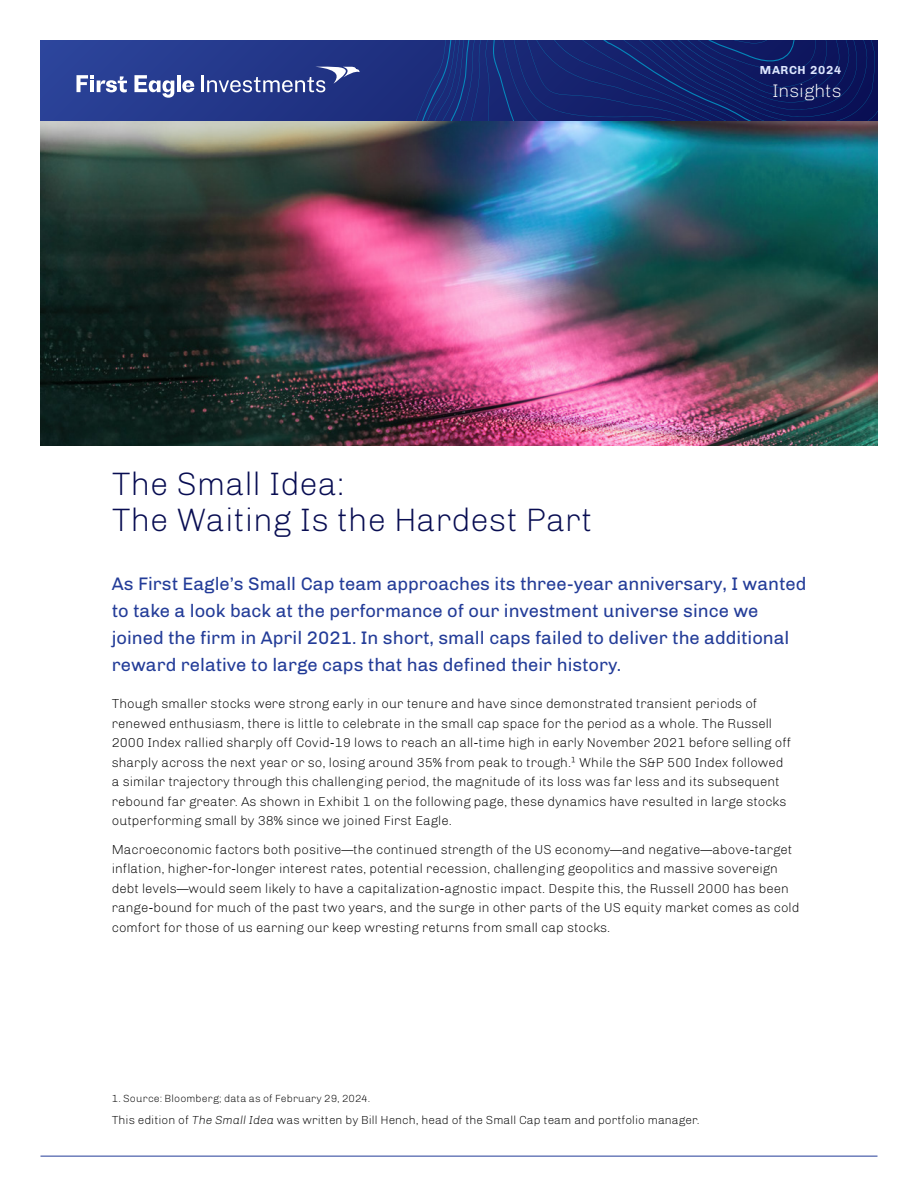
<style>
.page{position:relative;width:918px;height:1188px;background:#fff}
.page>*{position:absolute;margin:0;border:0;box-sizing:border-box;transform-origin:0 0}
.FE_Document_Title_Small{font:37.5px/36px "FE Chivo Air";color:#080d52}
.FE_Body_Intro{font:21px/27px "FE Chivo Water";color:#233c98}
.FE_Banner_Header{font:21px "FE Chivo Air";color:#fff}
.FE_Body{font:15px/19.5px "FE Chivo Air";color:#000}
.FE_Disclosure_Large{font:13.5px "FE Chivo Air";color:#000}
.FE_Banner_Date{font:700 13.5px "FE Chivo Air";letter-spacing:.06em;color:#dde5fd}
.FE_Footnote{font:12px "FE Chivo Air";letter-spacing:.01em;color:#000}
.s1{font-style:italic}
</style>
<div class="page">
<div style="left:40px;top:40px;width:838px;height:82px;background:#283f93"></div>
<div style="left:219px;top:40px;width:104px;height:82px;background:#223687"></div>
<div style="left:323px;top:40px;width:74px;height:82px;background:#1e307f"></div>
<svg style="left:397px;top:40px;width:481px;height:82px"></svg>
<svg style="left:202px;top:66px;width:158px;height:26px"></svg>
<hr style="left:177px;top:75px;width:4px;height:17px;background:#fff">
<svg style="left:182px;top:80px;width:12px;height:12px"></svg>
<svg style="left:134px;top:75px;width:40px;height:23px"></svg>
<svg style="left:77px;top:75px;width:50px;height:17px"></svg>
<hr style="left:40px;top:1156px;width:838px;height:1px;background:#233c98">
<img style="left:40px;top:122px;width:837px;height:324px">
<p class="FE_Banner_Date" style="left:760px;top:60px;width:83px">MARCH 2024</p>
<p class="FE_Banner_Header" style="left:772px;top:77px;width:71px">Insights</p>
<p class="FE_Document_Title_Small" style="left:112px;top:463px;width:482px">The Small Idea:<br>The Waiting Is the Hardest Part</p>
<p class="FE_Body_Intro" style="left:112px;top:569px;width:696px">As First Eagle’s Small Cap team approaches its three-year anniversary, I wanted to take a look back at the performance of our investment universe since we joined the firm in April 2021. In short, small caps failed to deliver the additional reward relative to large caps that has defined their history.</p>
<p class="FE_Body" style="left:112px;top:693px;width:681px">Though smaller stocks were strong early in our tenure and have since demonstrated transient periods of renewed enthusiasm, there is little to celebrate in the small cap space for the period as a whole. The Russell 2000 Index rallied sharply off Covid-19 lows to reach an all-time high in early November 2021 before selling off sharply across the next year or so, losing around 35% from peak to trough.1 While the S&amp;P 500 Index followed a similar trajectory through this challenging period, the magnitude of its loss was far less and its subsequent rebound far greater. As shown in Exhibit 1 on the following page, these dynamics have resulted in large stocks outperforming small by 38% since we joined First Eagle.</p>
<p class="FE_Body" style="left:112px;top:838px;width:689px">Macroeconomic factors both positive—the continued strength of the US economy—and negative—above-target inflation, higher-for-longer interest rates, potential recession, challenging geopolitics and massive sovereign debt levels—would seem likely to have a capitalization-agnostic impact. Despite this, the Russell 2000 has been range-bound for much of the past two years, and the surge in other parts of the US equity market comes as cold comfort for those of us earning our keep wresting returns from small cap stocks.</p>
<p class="FE_Footnote" style="left:112px;top:1090px;width:260px">1. Source: Bloomberg; data as of February 29, 2024.</p>
<p class="FE_Disclosure_Large" style="left:112px;top:1111px;width:589px">This edition of <span class="s1">The Small Idea</span> was written by Bill Hench, head of the Small Cap team and portfolio manager.</p>
</div>
